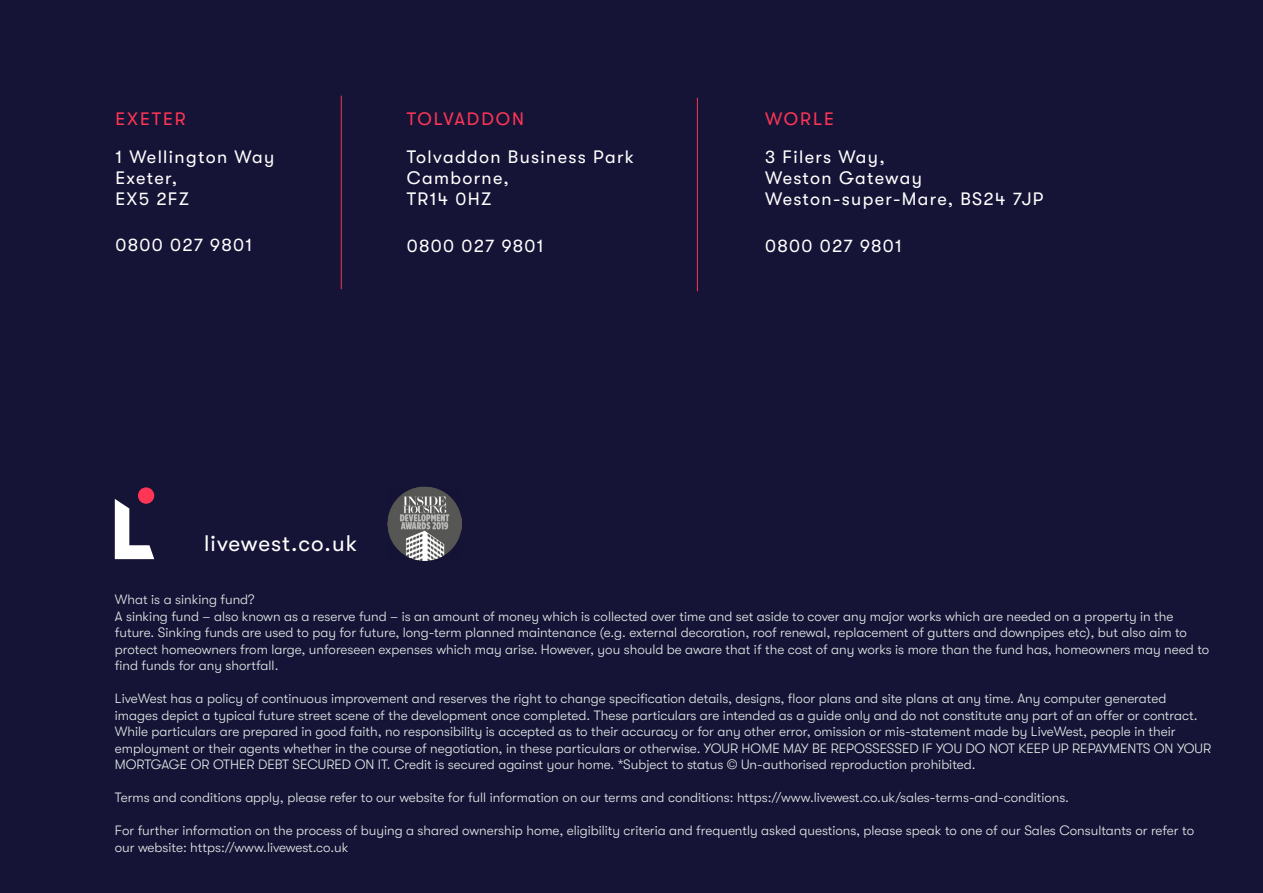
<style>
.page{position:relative;width:1263px;height:893px;background:#161436}
.page>*{position:absolute;margin:0;border:0;box-sizing:border-box;transform-origin:0 0}
.t1{font:22.5px "GT Walsheim Pro";letter-spacing:.05em;color:#fff}
.t2{font:18px/21px "GT Walsheim Pro";letter-spacing:.075em;color:#fff}
.t3{font:18px "GT Walsheim Pro";letter-spacing:.11em;color:#ff3555}
.t4{font:300 13.5px/16.5px "GT Walsheim Pro";color:#e4eeeb}
</style>
<div class="page">
<hr style="left:341px;top:96px;width:1px;height:193px;background:#ff3555">
<hr style="left:697px;top:98px;width:1px;height:193px;background:#ff3555">
<svg style="left:115px;top:499px;width:39px;height:60px"></svg>
<div style="left:138px;top:487px;width:16px;height:17px;background:#ff3555;border-radius:50%"></div>
<img style="left:388px;top:487px;width:73px;height:73px">
<h2 class="t3" style="left:115px;top:109px;width:72px">EXETER</h2>
<h2 class="t2" style="left:115px;top:146px;width:160px">1 Wellington Way<br>Exeter,<br>EX5 2FZ</h2>
<h2 class="t2" style="left:115px;top:235px;width:138px">0800 027 9801</h2>
<h2 class="t3" style="left:407px;top:109px;width:119px">TOLVADDON</h2>
<h2 class="t2" style="left:407px;top:146px;width:229px">Tolvaddon Business Park<br>Camborne,<br>TR14 0HZ</h2>
<h2 class="t2" style="left:407px;top:235px;width:138px">0800 027 9801</h2>
<h1 class="t1" style="left:204px;top:531px;width:155px">livewest.co.uk</h1>
<h2 class="t3" style="left:765px;top:109px;width:70px">WORLE</h2>
<h2 class="t2" style="left:765px;top:146px;width:280px">3 Filers Way,<br>Weston Gateway<br>Weston-super-Mare, BS24 7JP</h2>
<h2 class="t2" style="left:765px;top:235px;width:138px">0800 027 9801</h2>
<p class="t4" style="left:115px;top:592px;width:1096px">What is a sinking fund?<br>A sinking fund – also known as a reserve fund – is an amount of money which is collected over time and set aside to cover any major works which are needed on a property in the future. Sinking funds are used to pay for future, long-term planned maintenance (e.g. external decoration, roof renewal, replacement of gutters and downpipes etc), but also aim to protect homeowners from large, unforeseen expenses which may arise. However, you should be aware that if the cost of any works is more than the fund has, homeowners may need to find funds for any shortfall.</p>
<p class="t4" style="left:115px;top:691px;width:1098px">LiveWest has a policy of continuous improvement and reserves the right to change specification details, designs, floor plans and site plans at any time. Any computer generated images depict a typical future street scene of the development once completed. These particulars are intended as a guide only and do not constitute any part of an offer or contract.<br>While particulars are prepared in good faith, no responsibility is accepted as to their accuracy or for any other error, omission or mis-statement made by LiveWest, people in their employment or their agents whether in the course of negotiation, in these particulars or otherwise. YOUR HOME MAY BE REPOSSESSED IF YOU DO NOT KEEP UP REPAYMENTS ON YOUR MORTGAGE OR OTHER DEBT SECURED ON IT. Credit is secured against your home. *Subject to status © Un-authorised reproduction prohibited.</p>
<p class="t4" style="left:115px;top:789px;width:955px">Terms and conditions apply, please refer to our website for full information on our terms and conditions: https://www.livewest.co.uk/sales-terms-and-conditions.</p>
<p class="t4" style="left:115px;top:822px;width:1081px">For further information on the process of buying a shared ownership home, eligibility criteria and frequently asked questions, please speak to one of our Sales Consultants or refer to our website: https://www.livewest.co.uk</p>
</div>
